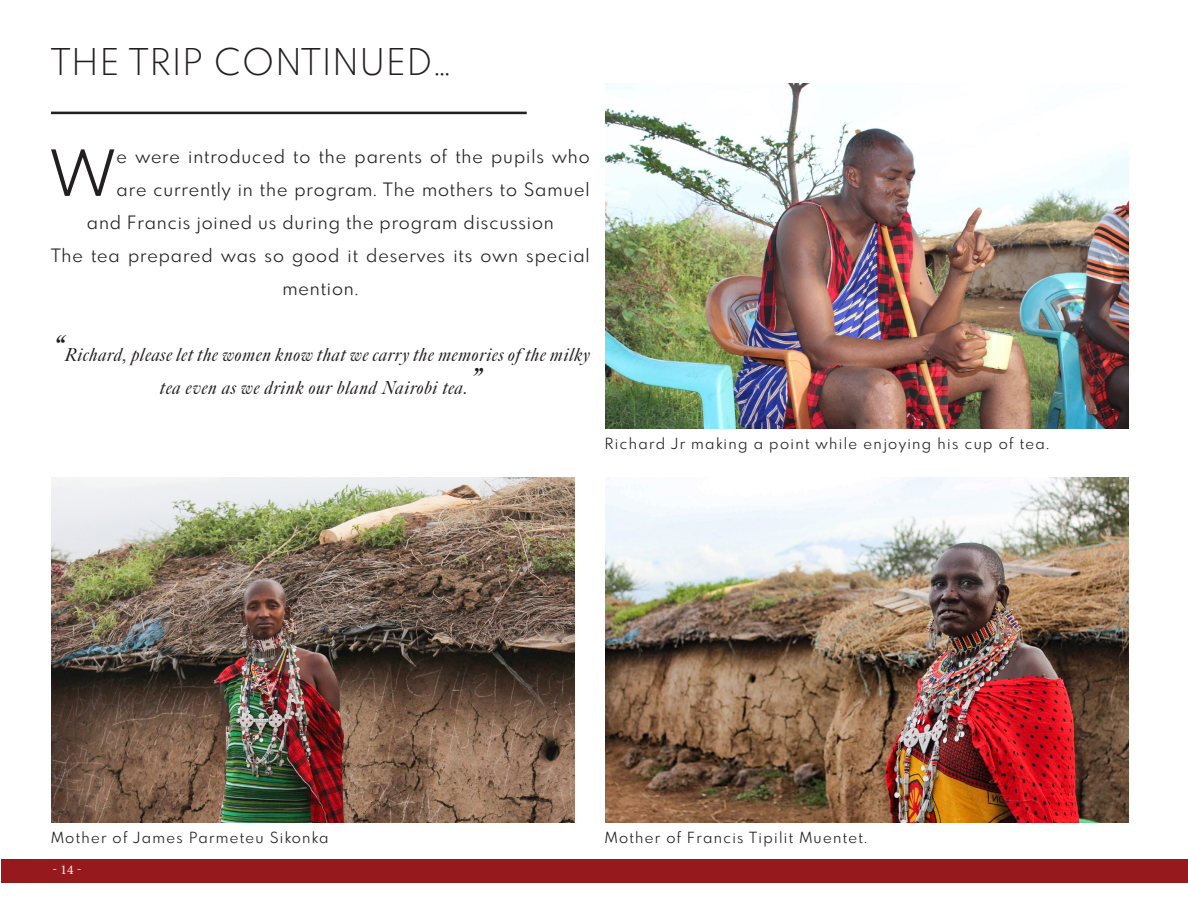
<style>
.page{position:relative;width:1188px;height:918px;background:#fff}
.page>*{position:absolute;margin:0;border:0;box-sizing:border-box;transform-origin:0 0}
.Body_Text{font:61.95px "Spartan MB";color:#231f20}
.Cover_Title{font:300 36px "Spartan MB";letter-spacing:.05em;color:#231f20}
.Body_Text-2{font:18px/33px "Spartan MB";letter-spacing:.05em;color:#231f20;text-align:center}
.Body_Text-3{font:italic 18px/33px "Big Caslon FB";letter-spacing:.05em;color:#231f20;text-align:center}
.t1{font:15px "Spartan MB";letter-spacing:.09em;color:#231f20}
.t2{font:13.5px "Minion Pro";color:#fff}
.s1{font-size:36px}
</style>
<div class="page">
<div style="left:1px;top:859px;width:1187px;height:24px;background:#961a1d"></div>
<hr style="left:51px;top:112px;width:476px;height:2px;background:#231f20">
<img style="left:52px;top:477px;width:523px;height:345px">
<img style="left:606px;top:477px;width:522px;height:345px">
<img style="left:606px;top:84px;width:522px;height:344px">
<p class="Cover_Title" style="left:51px;top:37px;width:401px">THE TRIP CONTINUED…</p>
<p class="Body_Text" style="left:52px;top:131px;width:63px">W</p>
<p class="Body_Text-2" style="left:117px;top:139px;width:475px">e were introduced to the parents of the pupils who</p>
<p class="Body_Text-2" style="left:117px;top:172px;width:475px">are currently in the program. The mothers to Samuel</p>
<p class="Body_Text-2" style="left:87px;top:205px;width:468px">and Francis joined us during the program discussion</p>
<p class="Body_Text-2" style="left:51px;top:238px;width:540px">The tea prepared was so good it deserves its own special mention.</p>
<p class="Body_Text-3" style="left:51px;top:339px;width:540px"><span class="s1">“</span>Richard, please let the women know that we carry the memories of the milky tea even as we drink our bland Nairobi tea.<span class="s1">”</span></p>
<p class="t1" style="left:605px;top:433px;width:446px">Richard Jr making a point while enjoying his cup of tea.</p>
<p class="t1" style="left:51px;top:827px;width:279px">Mother of James Parmeteu Sikonka</p>
<p class="t1" style="left:605px;top:827px;width:264px">Mother of Francis Tipilit Muentet.</p>
<p class="t2" style="left:52px;top:861px;width:31px">- 14 -</p>
</div>
